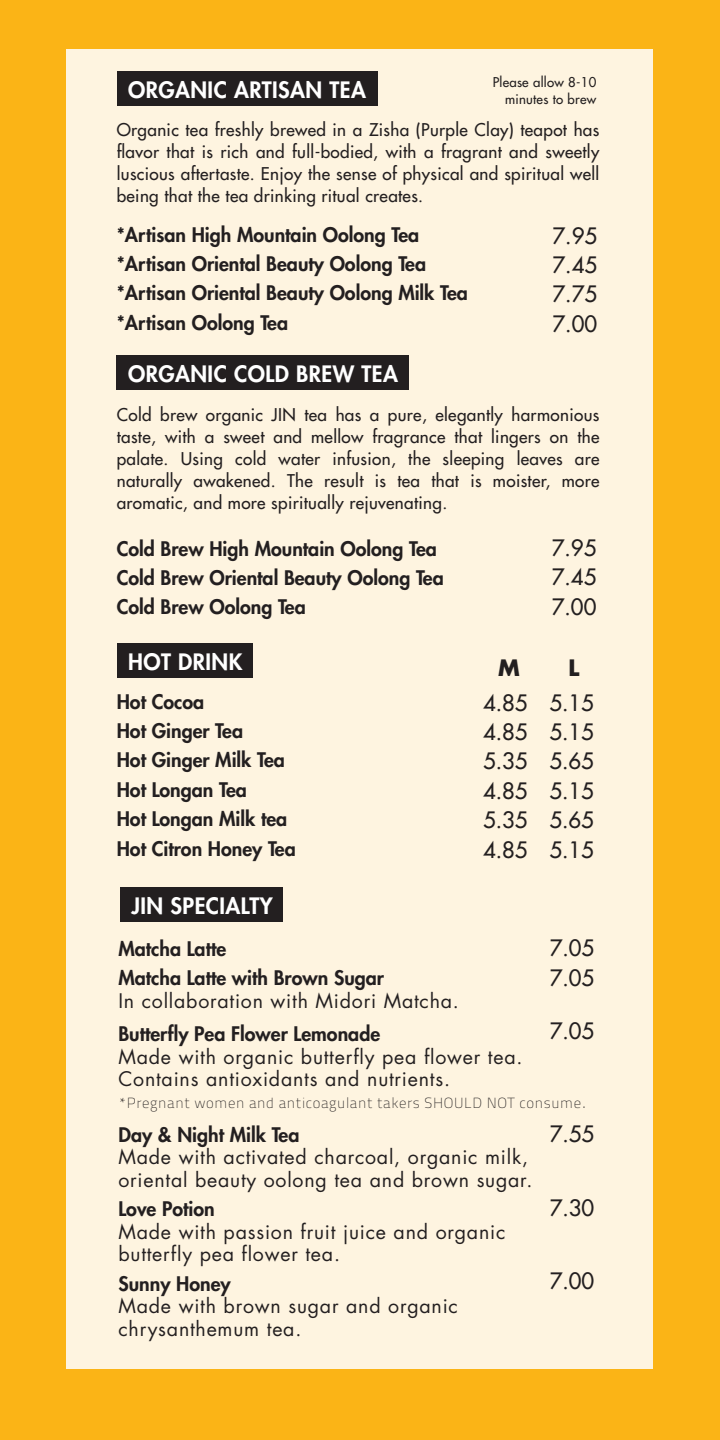
<style>
.page{position:relative;width:720px;height:1440px;background:#fbb416}
.page>*{position:absolute;margin:0;border:0;box-sizing:border-box;transform-origin:0 0}
.t1{font:500 22px/29.2px "Futura Std";color:#231f20;text-align:justify}
.t2{font:800 22px "Futura Std";letter-spacing:.02em;color:#fff}
.t3{font:700 22px "Futura Std";color:#231f20}
.t4{font:800 19.5px/29.2px "Futura Std";color:#231f20}
.t5{font:19.5px/22.5px "Futura Std";letter-spacing:.04em;color:#231f20}
.t6{font:500 17.25px/22px "Futura Std";letter-spacing:.02em;color:#231f20;text-align:justify}
.t7{font:14.75px "Titillium Text 22 L 1 wt";letter-spacing:.04em;color:#231f20}
.t8{font:500 13.25px/17px "Futura Std";letter-spacing:.02em;color:#231f20;text-align:right}
.s1{font-size:19.5px}
</style>
<div class="page">
<div style="left:66px;top:49px;width:587px;height:1320px;background:#fef4e0"></div>
<div style="left:117px;top:355px;width:292px;height:35px;background:#231f20"></div>
<div style="left:117px;top:71px;width:260px;height:35px;background:#231f20"></div>
<div style="left:117px;top:643px;width:135px;height:35px;background:#231f20"></div>
<div style="left:120px;top:887px;width:163px;height:35px;background:#231f20"></div>
<p class="t8" style="left:493px;top:74px;width:105px">Please allow 8-10 minutes to brew</p>
<p class="t2" style="left:128px;top:76px;width:239px">ORGANIC ARTISAN TEA</p>
<p class="t6" style="left:117px;top:118px;width:484px">Organic tea freshly brewed in a Zisha (Purple Clay) teapot has flavor that is rich and full-bodied, with a fragrant and sweetly luscious aftertaste. Enjoy the sense of physical and spiritual well being that the tea drinking ritual creates.</p>
<p class="t4" style="left:117px;top:220px;width:353px">*Artisan High Mountain Oolong Tea *Artisan Oriental Beauty Oolong Tea *Artisan Oriental Beauty Oolong Milk Tea *Artisan Oolong Tea</p>
<p class="t1" style="left:553px;top:221px;width:46px">7.95<br>7.45<br>7.75<br>7.00</p>
<p class="t2" style="left:128px;top:360px;width:271px">ORGANIC COLD BREW TEA</p>
<p class="t6" style="left:117px;top:403px;width:484px">Cold brew organic JIN tea has a pure, elegantly harmonious taste, with a sweet and mellow fragrance that lingers on the palate. Using cold water infusion, the sleeping leaves are naturally awakened. The result is tea that is moister, more aromatic, and more spiritually rejuvenating.</p>
<p class="t4" style="left:117px;top:534px;width:329px">Cold Brew High Mountain Oolong Tea<br>Cold Brew Oriental Beauty Oolong Tea<br>Cold Brew Oolong Tea</p>
<p class="t1" style="left:552px;top:533px;width:46px">7.95<br>7.45<br>7.00</p>
<p class="t2" style="left:128px;top:648px;width:116px">HOT DRINK</p>
<p class="t3" style="left:498px;top:653px;width:23px">M</p>
<p class="t3" style="left:569px;top:653px;width:12px">L</p>
<p class="t1" style="left:483px;top:688px;width:46px">4.85<br>4.85<br>5.35<br>4.85<br>5.35<br>4.85</p>
<p class="t4" style="left:117px;top:687px;width:181px">Hot Cocoa<br>Hot Ginger Tea<br>Hot Ginger Milk Tea<br>Hot Longan Tea<br>Hot Longan Milk tea<br>Hot Citron Honey Tea</p>
<p class="t1" style="left:549px;top:688px;width:46px">5.15<br>5.15<br>5.65<br>5.15<br>5.65<br>5.15</p>
<p class="t2" style="left:132px;top:892px;width:143px">JIN SPECIALTY</p>
<p class="t4" style="left:118px;top:934px;width:267px">Matcha Latte<br>Matcha Latte with Brown Sugar</p>
<p class="t5" style="left:118px;top:990px;width:342px">In collaboration with Midori Matcha.</p>
<p class="t4" style="left:118px;top:1019px;width:263px">Butterfly Pea Flower Lemonade</p>
<p class="t5" style="left:118px;top:1045px;width:406px">Made with organic butterfly pea flower tea.<br>Contains antioxidants and nutrients.</p>
<p class="t4" style="left:118px;top:1120px;width:183px">Day &amp; Night Milk Tea</p>
<p class="t5" style="left:118px;top:1146px;width:416px">Made with activated charcoal, organic milk, oriental beauty oolong tea and brown sugar.</p>
<p class="t4" style="left:118px;top:1195px;width:98px">Love Potion</p>
<p class="t5" style="left:118px;top:1221px;width:388px">Made with passion fruit juice and organic butterfly pea flower tea.</p>
<p class="t4" style="left:118px;top:1269px;width:114px">Sunny Honey</p>
<p class="t5" style="left:118px;top:1295px;width:341px">Made with brown sugar and organic chrysanthemum tea.</p>
<p class="t1" style="left:550px;top:934px;width:46px">7.05<br>7.05</p>
<p class="t1" style="left:550px;top:1017px;width:46px">7.05</p>
<p class="t7" style="left:118px;top:1092px;width:470px">*Pregnant women and anticoagulant takers SHOULD NOT consume<span class="s1">.</span></p>
<p class="t1" style="left:550px;top:1120px;width:46px">7.55</p>
<p class="t1" style="left:550px;top:1193px;width:46px">7.30</p>
<p class="t1" style="left:550px;top:1266px;width:46px">7.00</p>
</div>
